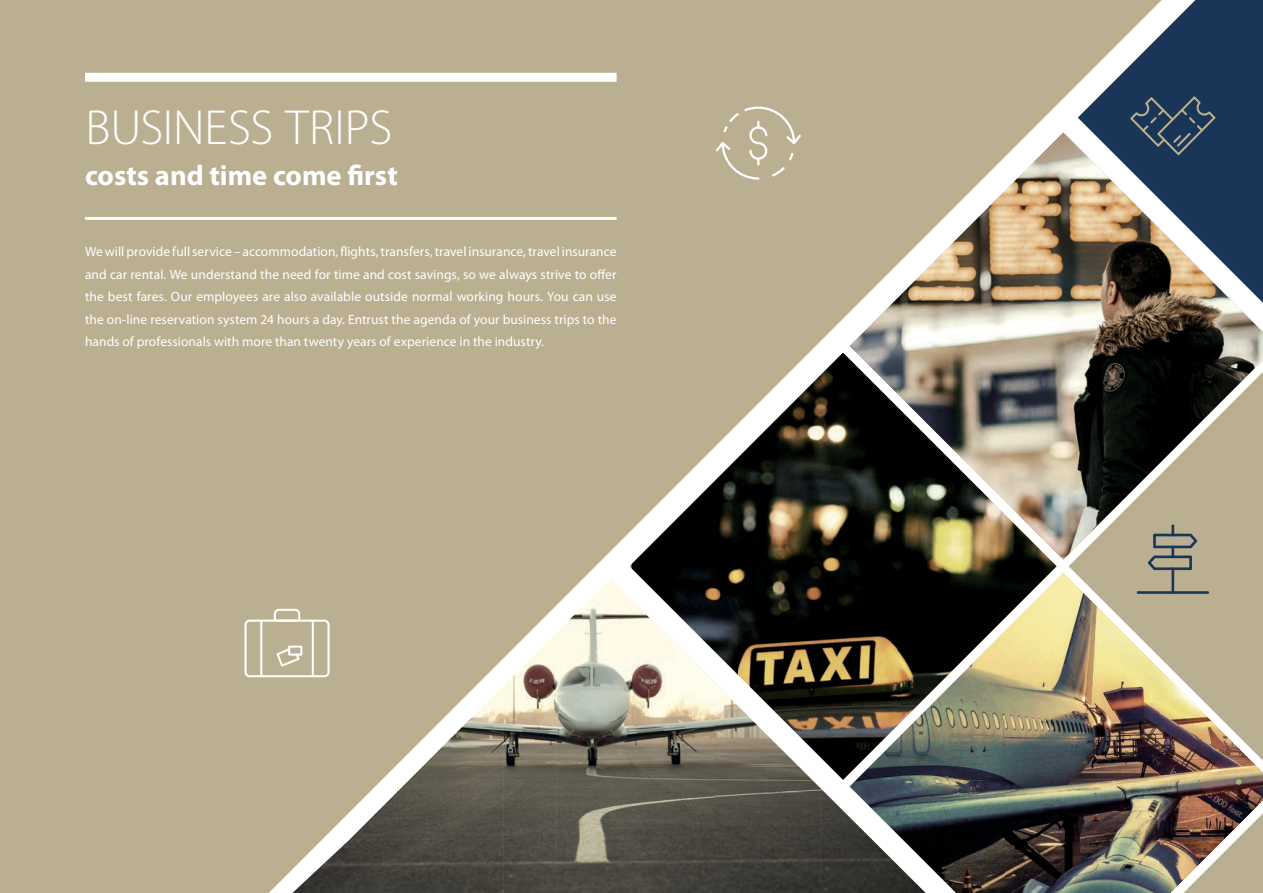
<style>
.page{position:relative;width:1263px;height:893px;background:#fff}
.page>*{position:absolute;margin:0;border:0;box-sizing:border-box;transform-origin:0 0}
.t1{font:300 49.5px "Myriad Pro";color:#fff}
.t2{font:700 28.5px "Myriad Pro";color:#fff}
.t3{font:13.5px/22.5px "Myriad Pro";letter-spacing:.005em;color:#fff;text-align:justify}
</style>
<div class="page">
<div style="left:0;top:0;width:1068px;height:893px;background:#baaf91"></div>
<svg style="left:1068px;top:0;width:195px;height:126px"></svg>
<svg style="left:244px;top:609px;width:48px;height:68px;background:#c5bca3"></svg>
<svg style="left:1130px;top:96px;width:85px;height:30px;background:#31475f"></svg>
<svg style="left:716px;top:107px;width:85px;height:73px;background:#c1b79c"></svg>
<svg style="left:843px;top:126px;width:420px;height:440px;background:#8f897c"></svg>
<svg style="left:623px;top:346px;width:220px;height:440px;background:#6b6657"></svg>
<img style="left:843px;top:346px;width:220px;height:220px">
<img style="left:843px;top:566px;width:420px;height:327px">
<img style="left:1063px;top:787px;width:200px;height:106px">
<svg style="left:292px;top:579px;width:455px;height:264px;background:#b4aa90"></svg>
<img style="left:556px;top:579px;width:159px;height:314px">
<img style="left:503px;top:632px;width:54px;height:261px">
<img style="left:714px;top:683px;width:54px;height:210px">
<img style="left:450px;top:685px;width:54px;height:208px">
<img style="left:767px;top:735px;width:54px;height:158px">
<img style="left:397px;top:738px;width:54px;height:155px">
<img style="left:820px;top:788px;width:54px;height:105px">
<img style="left:345px;top:791px;width:53px;height:102px">
<img style="left:873px;top:840px;width:53px;height:53px">
<img style="left:292px;top:843px;width:53px;height:50px">
<hr style="left:1171px;top:567px;width:3px;height:27px;background:#193557">
<hr style="left:1137px;top:591px;width:72px;height:3px;background:#193557">
<svg style="left:1148px;top:524px;width:49px;height:46px;background:#919082"></svg>
<div style="left:85px;top:73px;width:532px;height:9px;background:#fff"></div>
<hr style="left:85px;top:217px;width:532px;height:3px;background:#fff">
<h1 class="t1" style="left:86px;top:100px;width:308px">BUSINESS TRIPS</h1>
<h2 class="t2" style="left:85px;top:159px;width:314px">costs and time come first</h2>
<p class="t3" style="left:85px;top:241px;width:533px">We will provide full service – accommodation, flights, transfers, travel insurance, travel insurance and car rental. We understand the need for time and cost savings, so we always strive to offer the best fares. Our employees are also available outside normal working hours. You can use the on-line reservation system 24 hours a day. Entrust the agenda of your business trips to the hands of professionals with more than twenty years of experience in the industry.</p>
</div>
